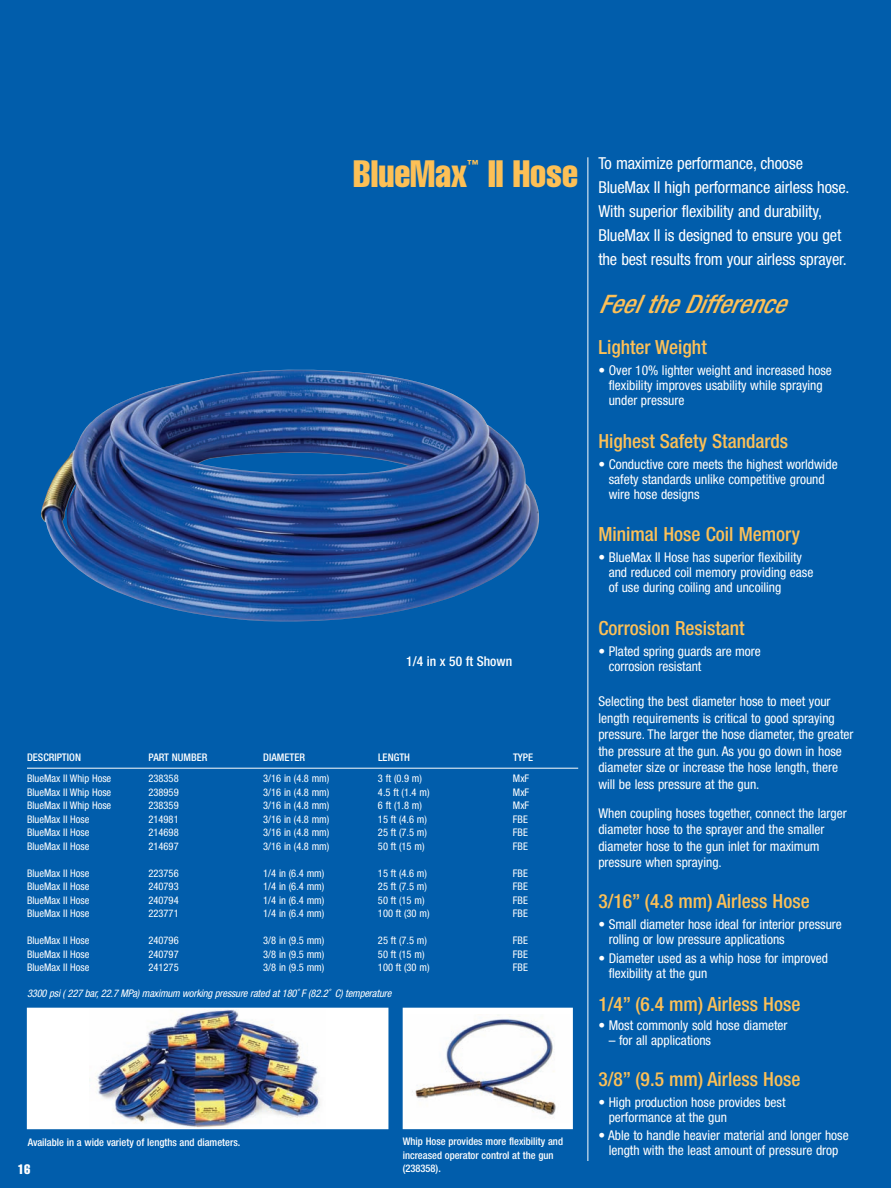
<style>
.page{position:relative;width:891px;height:1188px;background:#015dab}
.page>*{position:absolute;margin:0;border:0;box-sizing:border-box;transform-origin:0 0}
.t1{font:37.5px "Helvetica LT Std Comp";color:#fdc056}
.t2{font:italic 500 condensed 25.5px "Helvetica Neue LT Std";color:#fdc056}
.t3{font:500 condensed 19.5px "Helvetica Neue LT Std";color:#fdc056}
.t4{font:condensed 16.5px/24px "Helvetica Neue LT Std";letter-spacing:-.01em;color:#fff}
.t5{font:condensed 13.5px/15px "Helvetica Neue LT Std";color:#fff}
.t6{font:500 condensed 13.5px "Helvetica Neue LT Std";color:#fff}
.t7{font:13.5px "Helvetica LT Std Comp";color:#fff}
.t8{font:11.25px "Helvetica LT Std Comp";color:#fdc056}
.t9{font:condensed 10.5px "Helvetica Neue LT Std";color:#fff}
.t10{font:500 condensed 10.5px/13.5px "Helvetica Neue LT Std";color:#fff}
.t11{font:italic condensed 10.5px "Helvetica Neue LT Std";letter-spacing:-.015em;color:#fff}
</style>
<div class="page">
<hr style="left:587px;top:157px;width:1px;height:1004px;background:#fff">
<img style="left:41px;top:369px;width:498px;height:253px">
<div style="left:404px;top:1009px;width:167px;height:119px;background:#fff"></div>
<img style="left:412px;top:1015px;width:144px;height:103px">
<div style="left:403px;top:1008px;width:170px;height:121px;border:2px solid #fff"></div>
<div style="left:28px;top:1009px;width:359px;height:119px;background:#fff"></div>
<img style="left:96px;top:1011px;width:224px;height:115px">
<div style="left:27px;top:1008px;width:361px;height:121px;border:2px solid #fff"></div>
<hr style="left:27px;top:768px;width:551px;height:1px;background:#fff">
<h1 class="t1" style="left:353px;top:160px;width:115px">BlueMax</h1>
<p class="t8" style="left:467px;top:160px;width:13px">™</p>
<h1 class="t1" style="left:488px;top:160px;width:92px">II Hose</h1>
<p class="t4" style="left:598px;top:152px;width:253px">To maximize performance, choose BlueMax II high performance airless hose.<br>With superior flexibility and durability, BlueMax II is designed to ensure you get the best results from your airless sprayer.</p>
<h2 class="t2" style="left:598px;top:294px;width:188px">Feel the Difference</h2>
<h3 class="t3" style="left:598px;top:340px;width:110px">Lighter Weight</h3>
<p class="t5" style="left:609px;top:364px;width:225px;text-indent:-10px">• Over 10% lighter weight and increased hose flexibility improves usability while spraying under pressure</p>
<h3 class="t3" style="left:598px;top:434px;width:191px">Highest Safety Standards</h3>
<p class="t5" style="left:609px;top:458px;width:231px;text-indent:-10px">• Conductive core meets the highest worldwide safety standards unlike competitive ground wire hose designs</p>
<h3 class="t3" style="left:598px;top:527px;width:203px">Minimal Hose Coil Memory</h3>
<p class="t5" style="left:609px;top:551px;width:206px;text-indent:-10px">• BlueMax II Hose has superior flexibility and reduced coil memory providing ease of use during coiling and uncoiling</p>
<h3 class="t3" style="left:598px;top:621px;width:148px">Corrosion Resistant</h3>
<p class="t5" style="left:609px;top:645px;width:154px;text-indent:-10px">• Plated spring guards are more corrosion resistant</p>
<p class="t5" style="left:598px;top:694px;width:257px;line-height:16.5px">Selecting the best diameter hose to meet your length requirements is critical to good spraying pressure. The larger the hose diameter, the greater the pressure at the gun. As you go down in hose diameter size or increase the hose length, there will be less pressure at the gun.</p>
<p class="t5" style="left:598px;top:806px;width:250px;line-height:16.5px">When coupling hoses together, connect the larger diameter hose to the sprayer and the smaller diameter hose to the gun inlet for maximum pressure when spraying.</p>
<h3 class="t3" style="left:598px;top:894px;width:213px">3/16” (4.8 mm) Airless Hose</h3>
<p class="t5" style="left:609px;top:918px;width:235px;text-indent:-10px">• Small diameter hose ideal for interior pressure rolling or low pressure applications</p>
<p class="t5" style="left:609px;top:952px;width:221px;text-indent:-10px">• Diameter used as a whip hose for improved flexibility at the gun</p>
<h3 class="t3" style="left:598px;top:997px;width:204px">1/4” (6.4 mm) Airless Hose</h3>
<p class="t5" style="left:598px;top:1018px;width:191px">• Most commonly sold hose diameter</p>
<p class="t5" style="left:609px;top:1033px;width:104px">– for all applications</p>
<h3 class="t3" style="left:598px;top:1072px;width:204px">3/8” (9.5 mm) Airless Hose</h3>
<p class="t5" style="left:609px;top:1096px;width:178px;text-indent:-10px">• High production hose provides best performance at the gun</p>
<p class="t5" style="left:598px;top:1129px;width:252px;text-align:center">• Able to handle heavier material and longer hose length with the least amount of pressure drop</p>
<p class="t6" style="left:406px;top:657px;width:107px">1/4 in x 50 ft Shown</p>
<p class="t10" style="left:27px;top:752px;width:56px">DESCRIPTION</p>
<p class="t10" style="left:149px;top:752px;width:60px">PART NUMBER</p>
<p class="t10" style="left:263px;top:752px;width:43px">DIAMETER</p>
<p class="t10" style="left:378px;top:752px;width:34px">LENGTH</p>
<p class="t10" style="left:513px;top:752px;width:22px">TYPE</p>
<p class="t9" style="left:27px;top:775px;width:86px">BlueMax II Whip Hose</p>
<p class="t9" style="left:149px;top:775px;width:32px">238358</p>
<p class="t9" style="left:263px;top:775px;width:68px">3/16 in (4.8 mm)</p>
<p class="t9" style="left:378px;top:775px;width:46px">3 ft (0.9 m)</p>
<p class="t9" style="left:513px;top:775px;width:18px">MxF</p>
<p class="t9" style="left:27px;top:788px;width:86px">BlueMax II Whip Hose</p>
<p class="t9" style="left:149px;top:788px;width:32px">238959</p>
<p class="t9" style="left:263px;top:788px;width:68px">3/16 in (4.8 mm)</p>
<p class="t9" style="left:378px;top:788px;width:53px">4.5 ft (1.4 m)</p>
<p class="t9" style="left:513px;top:788px;width:18px">MxF</p>
<p class="t9" style="left:27px;top:802px;width:86px">BlueMax II Whip Hose</p>
<p class="t9" style="left:149px;top:802px;width:32px">238359</p>
<p class="t9" style="left:263px;top:802px;width:68px">3/16 in (4.8 mm)</p>
<p class="t9" style="left:378px;top:802px;width:46px">6 ft (1.8 m)</p>
<p class="t9" style="left:513px;top:802px;width:18px">MxF</p>
<p class="t9" style="left:27px;top:815px;width:64px">BlueMax II Hose</p>
<p class="t9" style="left:149px;top:815px;width:32px">214981</p>
<p class="t9" style="left:263px;top:815px;width:68px">3/16 in (4.8 mm)</p>
<p class="t9" style="left:378px;top:815px;width:51px">15 ft (4.6 m)</p>
<p class="t9" style="left:513px;top:815px;width:16px">FBE</p>
<p class="t9" style="left:27px;top:829px;width:64px">BlueMax II Hose</p>
<p class="t9" style="left:149px;top:829px;width:32px">214698</p>
<p class="t9" style="left:263px;top:829px;width:68px">3/16 in (4.8 mm)</p>
<p class="t9" style="left:378px;top:829px;width:51px">25 ft (7.5 m)</p>
<p class="t9" style="left:513px;top:829px;width:16px">FBE</p>
<p class="t9" style="left:27px;top:842px;width:64px">BlueMax II Hose</p>
<p class="t9" style="left:149px;top:842px;width:32px">214697</p>
<p class="t9" style="left:263px;top:842px;width:68px">3/16 in (4.8 mm)</p>
<p class="t9" style="left:378px;top:842px;width:48px">50 ft (15 m)</p>
<p class="t9" style="left:513px;top:842px;width:16px">FBE</p>
<p class="t9" style="left:27px;top:869px;width:64px">BlueMax II Hose</p>
<p class="t9" style="left:149px;top:869px;width:32px">223756</p>
<p class="t9" style="left:263px;top:869px;width:63px">1/4 in (6.4 mm)</p>
<p class="t9" style="left:378px;top:869px;width:51px">15 ft (4.6 m)</p>
<p class="t9" style="left:513px;top:869px;width:16px">FBE</p>
<p class="t9" style="left:27px;top:883px;width:64px">BlueMax II Hose</p>
<p class="t9" style="left:149px;top:883px;width:32px">240793</p>
<p class="t9" style="left:263px;top:883px;width:63px">1/4 in (6.4 mm)</p>
<p class="t9" style="left:378px;top:883px;width:51px">25 ft (7.5 m)</p>
<p class="t9" style="left:513px;top:883px;width:16px">FBE</p>
<p class="t9" style="left:27px;top:896px;width:64px">BlueMax II Hose</p>
<p class="t9" style="left:149px;top:896px;width:32px">240794</p>
<p class="t9" style="left:263px;top:896px;width:63px">1/4 in (6.4 mm)</p>
<p class="t9" style="left:378px;top:896px;width:48px">50 ft (15 m)</p>
<p class="t9" style="left:513px;top:896px;width:16px">FBE</p>
<p class="t9" style="left:27px;top:910px;width:64px">BlueMax II Hose</p>
<p class="t9" style="left:149px;top:910px;width:32px">223771</p>
<p class="t9" style="left:263px;top:910px;width:63px">1/4 in (6.4 mm)</p>
<p class="t9" style="left:378px;top:910px;width:53px">100 ft (30 m)</p>
<p class="t9" style="left:513px;top:910px;width:16px">FBE</p>
<p class="t9" style="left:27px;top:937px;width:64px">BlueMax II Hose</p>
<p class="t9" style="left:149px;top:937px;width:32px">240796</p>
<p class="t9" style="left:263px;top:937px;width:63px">3/8 in (9.5 mm)</p>
<p class="t9" style="left:378px;top:937px;width:51px">25 ft (7.5 m)</p>
<p class="t9" style="left:513px;top:937px;width:16px">FBE</p>
<p class="t9" style="left:27px;top:950px;width:64px">BlueMax II Hose</p>
<p class="t9" style="left:149px;top:950px;width:32px">240797</p>
<p class="t9" style="left:263px;top:950px;width:63px">3/8 in (9.5 mm)</p>
<p class="t9" style="left:378px;top:950px;width:48px">50 ft (15 m)</p>
<p class="t9" style="left:513px;top:950px;width:16px">FBE</p>
<p class="t9" style="left:27px;top:964px;width:64px">BlueMax II Hose</p>
<p class="t9" style="left:149px;top:964px;width:32px">241275</p>
<p class="t9" style="left:263px;top:964px;width:63px">3/8 in (9.5 mm)</p>
<p class="t9" style="left:378px;top:964px;width:53px">100 ft (30 m)</p>
<p class="t9" style="left:513px;top:964px;width:16px">FBE</p>
<p class="t11" style="left:27px;top:989px;width:366px">3300 psi ( 227 bar, 22.7 MPa) maximum working pressure rated at 180˚ F (82.2˚ C) temperature</p>
<p class="t10" style="left:403px;top:1136px;width:162px">Whip Hose provides more flexibility and increased operator control at the gun (238358).</p>
<p class="t10" style="left:28px;top:1136px;width:214px">Available in a wide variety of lengths and diameters.</p>
<p class="t7" style="left:18px;top:1164px;width:14px">16</p>
</div>
